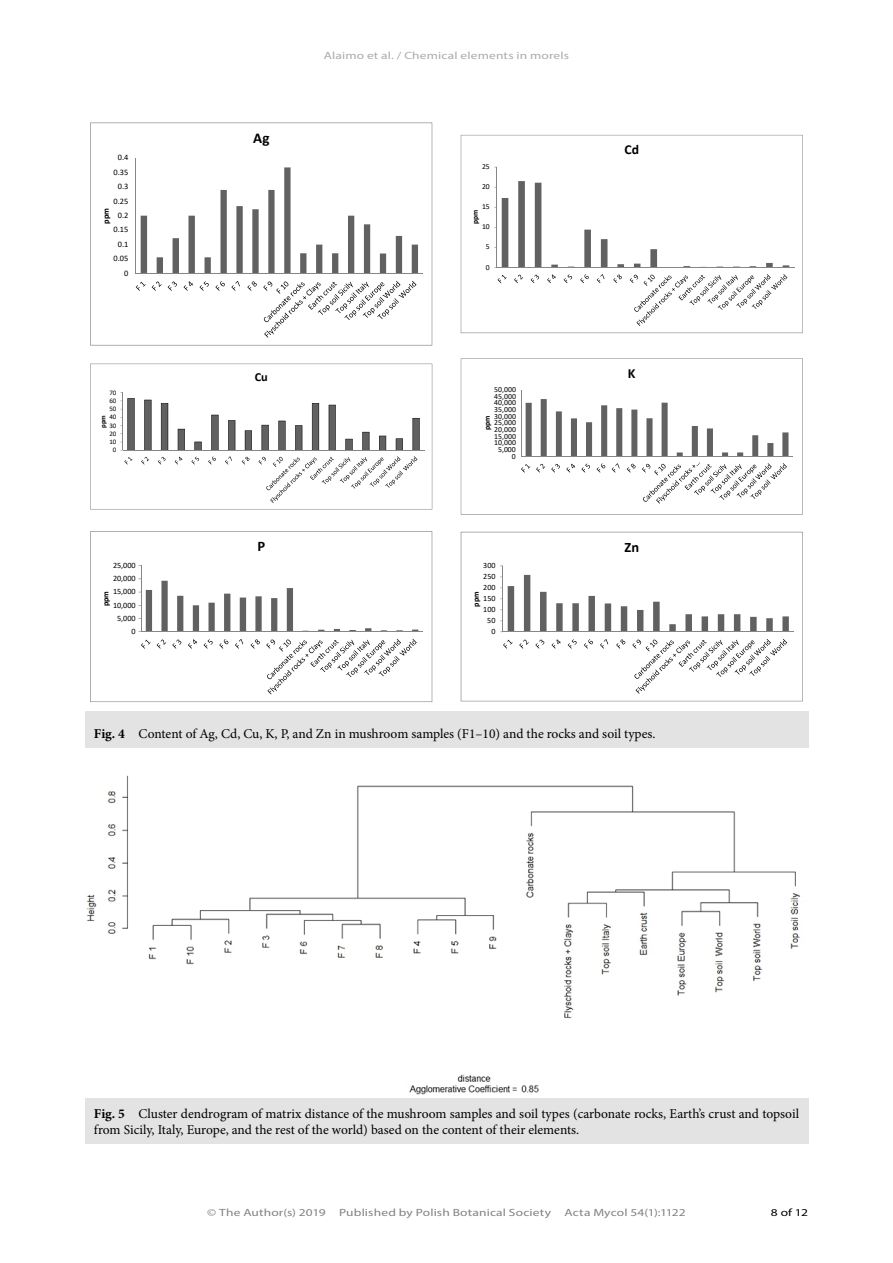
<style>
.page{position:relative;width:893px;height:1263px;background:#fff}
.page>*{position:absolute;margin:0;border:0;box-sizing:border-box;transform-origin:0 0}
.t1{font:700 15px "Calibri";color:#000}
.t2{font:700 14.55px "Calibri";color:#000}
.t3{font:700 14.4px "Calibri";color:#000}
.t4{font:700 13.95px "Calibri";color:#000}
.t5{font:700 13.65px "Calibri";color:#000}
.t6{font:13.5px/16.2px "Minion Pro";letter-spacing:-.005em;color:#000}
.t7{font:700 12.3px "Calibri";color:#000}
.t8{font:10.5px "Myriad Pro Regular 3";letter-spacing:.01em;color:#828282;scale:1.28 1}
.t9{font:10.5px "Myriad Pro Regular 3";letter-spacing:.015em;color:#aaa;scale:1.28 1}
.t10{font:10.5px "Myriad Pro";color:#000;scale:1.28 1}
.t11{font:8.4px "Calibri";color:#000}
.t12{font:700 8.4px "Calibri";color:#000}
.t13{font:8.1px "Calibri";letter-spacing:-.005em;color:#000}
.t14{font:700 8.1px "Calibri";letter-spacing:-.005em;color:#000}
.t15{font:7.8px "Calibri";letter-spacing:.005em;color:#000}
.t16{font:700 7.8px "Calibri";color:#000}
.t17{font:7.65px "Calibri";color:#000}
.t18{font:700 7.65px "Calibri";color:#000}
.t19{font:6.9px "Calibri";letter-spacing:-.005em;color:#000}
.t20{font:700 6.9px "Calibri";color:#000}
.s1{font-weight:700}
</style>
<div class="page">
<img style="left:87px;top:775px;width:714px;height:319px">
<div style="left:85px;top:1098px;width:723px;height:45px;background:#e2e3e2"></div>
<div style="left:85px;top:711px;width:723px;height:36px;background:#e2e3e2"></div>
<svg style="left:90px;top:123px;width:342px;height:222px"></svg>
<svg style="left:461px;top:135px;width:342px;height:198px"></svg>
<svg style="left:90px;top:364px;width:342px;height:145px"></svg>
<svg style="left:461px;top:358px;width:342px;height:157px"></svg>
<svg style="left:90px;top:531px;width:342px;height:171px"></svg>
<svg style="left:461px;top:532px;width:342px;height:169px"></svg>
<p class="t9" style="left:324px;top:49px;width:193px">Alaimo et al. / Chemical elements in morels</p>
<p class="t11" style="left:118px;top:152px;width:12px">0.4</p>
<p class="t1" style="left:253px;top:128px;width:18px">Ag</p>
<p class="t5" style="left:624px;top:140px;width:16px">Cd</p>
<p class="t11" style="left:114px;top:166px;width:16px">0.35</p>
<p class="t17" style="left:482px;top:161px;width:9px">25</p>
<p class="t11" style="left:118px;top:180px;width:12px">0.3</p>
<p class="t17" style="left:482px;top:181px;width:9px">20</p>
<p class="t11" style="left:114px;top:195px;width:16px">0.25</p>
<p class="t12" style="left:100px;top:223px;width:17px;rotate:-90deg">ppm</p>
<p class="t11" style="left:118px;top:209px;width:12px">0.2</p>
<p class="t11" style="left:114px;top:224px;width:16px">0.15</p>
<p class="t17" style="left:482px;top:202px;width:9px">15</p>
<p class="t18" style="left:470px;top:224px;width:16px;rotate:-90deg">ppm</p>
<p class="t17" style="left:482px;top:222px;width:9px">10</p>
<p class="t11" style="left:118px;top:238px;width:12px">0.1</p>
<p class="t17" style="left:486px;top:242px;width:5px">5</p>
<p class="t11" style="left:114px;top:253px;width:16px">0.05</p>
<p class="t11" style="left:124px;top:267px;width:6px">0</p>
<p class="t17" style="left:486px;top:262px;width:5px">0</p>
<p class="t7" style="left:255px;top:368px;width:15px">Cu</p>
<p class="t4" style="left:628px;top:363px;width:9px">K</p>
<p class="t19" style="left:109px;top:387px;width:8px">70</p>
<p class="t19" style="left:109px;top:396px;width:8px">60</p>
<p class="t19" style="left:109px;top:404px;width:8px">50</p>
<p class="t19" style="left:109px;top:412px;width:8px">40</p>
<p class="t20" style="left:98px;top:428px;width:14px;rotate:-90deg">ppm</p>
<p class="t19" style="left:109px;top:420px;width:8px">30</p>
<p class="t19" style="left:109px;top:429px;width:8px">20</p>
<p class="t19" style="left:109px;top:437px;width:8px">10</p>
<p class="t19" style="left:113px;top:445px;width:5px">0</p>
<p class="t15" style="left:494px;top:384px;width:23px">50,000</p>
<p class="t15" style="left:494px;top:391px;width:23px">45,000</p>
<p class="t15" style="left:494px;top:397px;width:23px">40,000</p>
<p class="t15" style="left:494px;top:404px;width:23px">35,000</p>
<p class="t15" style="left:494px;top:411px;width:23px">30,000</p>
<p class="t16" style="left:482px;top:430px;width:16px;rotate:-90deg">ppm</p>
<p class="t15" style="left:494px;top:417px;width:23px">25,000</p>
<p class="t15" style="left:494px;top:424px;width:23px">20,000</p>
<p class="t15" style="left:494px;top:431px;width:23px">15,000</p>
<p class="t15" style="left:494px;top:437px;width:23px">10,000</p>
<p class="t15" style="left:498px;top:444px;width:19px">5,000</p>
<p class="t15" style="left:512px;top:451px;width:5px">0</p>
<p class="t2" style="left:257px;top:536px;width:9px">P</p>
<p class="t3" style="left:624px;top:537px;width:16px">Zn</p>
<p class="t13" style="left:113px;top:560px;width:24px">25,000</p>
<p class="t13" style="left:483px;top:560px;width:14px">300</p>
<p class="t13" style="left:113px;top:573px;width:24px">20,000</p>
<p class="t13" style="left:483px;top:571px;width:14px">250</p>
<p class="t13" style="left:113px;top:586px;width:24px">15,000</p>
<p class="t14" style="left:100px;top:606px;width:17px;rotate:-90deg">ppm</p>
<p class="t13" style="left:113px;top:599px;width:24px">10,000</p>
<p class="t13" style="left:483px;top:582px;width:14px">200</p>
<p class="t14" style="left:470px;top:606px;width:17px;rotate:-90deg">ppm</p>
<p class="t13" style="left:483px;top:593px;width:14px">150</p>
<p class="t13" style="left:483px;top:604px;width:14px">100</p>
<p class="t13" style="left:117px;top:612px;width:20px">5,000</p>
<p class="t13" style="left:487px;top:615px;width:10px">50</p>
<p class="t13" style="left:131px;top:626px;width:6px">0</p>
<p class="t13" style="left:491px;top:626px;width:6px">0</p>
<p class="t6" style="left:94px;top:726px;width:563px"><span class="s1">Fig. 4</span> Content of Ag, Cd, Cu, K, P, and Zn in mushroom samples (F1–10) and the rocks and soil types.</p>
<p class="t6" style="left:94px;top:1105px;width:707px"><span class="s1">Fig. 5</span> Cluster dendrogram of matrix distance of the mushroom samples and soil types (carbonate rocks, Earth’s crust and topsoil from Sicily, Italy, Europe, and the rest of the world) based on the content of their elements.</p>
<p class="t8" style="left:207px;top:1205px;width:94px">© The Author(s) 2019</p>
<p class="t8" style="left:339px;top:1205px;width:167px">Published by Polish Botanical Society</p>
<p class="t8" style="left:565px;top:1205px;width:96px">Acta Mycol 54(1):1122</p>
<p class="t10" style="left:771px;top:1205px;width:30px">8 of 12</p>
</div>
